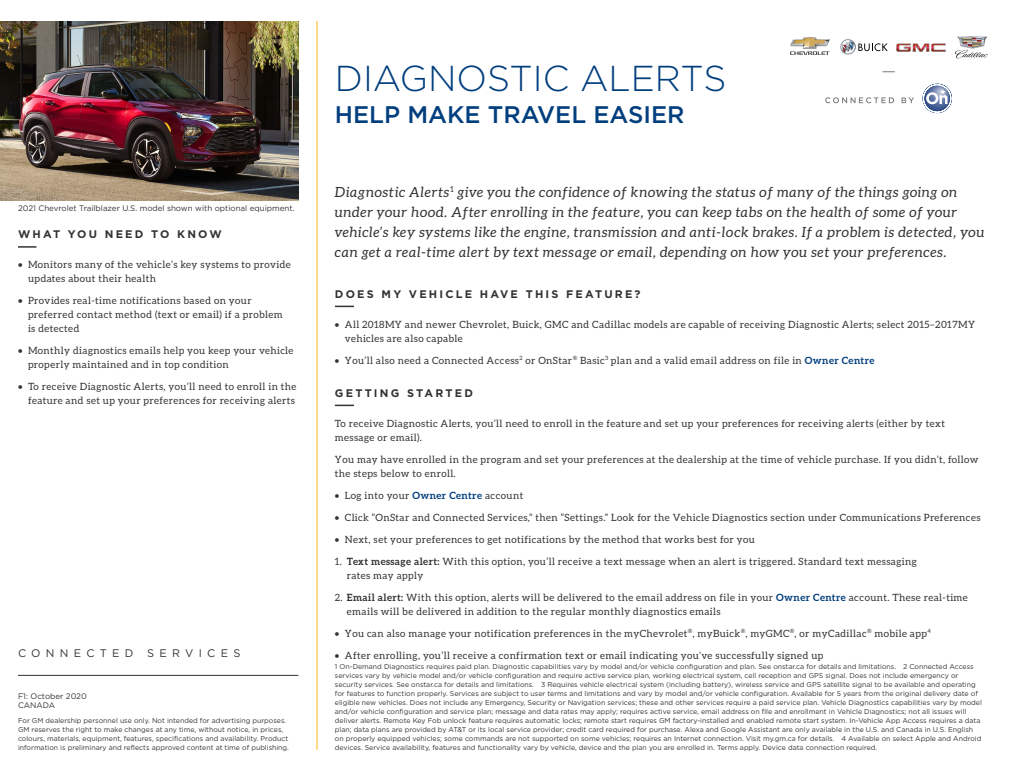
<style>
.page{position:relative;width:1024px;height:768px;background:#fff}
.page>*{position:absolute;margin:0;border:0;box-sizing:border-box;transform-origin:0 0}
.t1{font:300 36px "Gotham";color:#003e7e}
.t2{font:500 24px "Gotham";color:#003e7e}
.t3{font:italic 14px/20px "Aleo";letter-spacing:.04em;color:#333}
.t4{font:700 11px "Gotham";letter-spacing:.2em;color:#333}
.t5{font:11px "Gotham";letter-spacing:.48em;color:#333}
.t6{font:10px/14px "Aleo";letter-spacing:.04em;color:#333}
.t7{font:8px/9px "Gotham";color:#333}
.t8{font:7px/9px "Gotham";color:#333}
.s1{font-weight:700;color:#003e7e}
.s2{font-weight:700}
</style>
<div class="page">
<svg style="left:825px;top:97px;width:69px;height:6px"></svg>
<svg style="left:902px;top:97px;width:12px;height:6px"></svg>
<div style="left:923px;top:84px;width:29px;height:28px;background:#6981aa;border-radius:50%"></div>
<div style="left:923px;top:84px;width:28px;height:28px;background:#8aa6c3;border-radius:50%"></div>
<div style="left:925px;top:84px;width:26px;height:26px;background:#547ba6;border-radius:50%"></div>
<svg style="left:923px;top:84px;width:29px;height:29px"></svg>
<svg style="left:923px;top:85px;width:28px;height:27px"></svg>
<svg style="left:882px;top:72px;width:13px;height:1px"></svg>
<svg style="left:790px;top:51px;width:39px;height:4px"></svg>
<img style="left:790px;top:37px;width:39px;height:11px">
<svg style="left:858px;top:43px;width:30px;height:8px"></svg>
<img style="left:840px;top:39px;width:15px;height:16px">
<svg style="left:955px;top:50px;width:33px;height:8px"></svg>
<img style="left:957px;top:36px;width:31px;height:12px">
<img style="left:896px;top:43px;width:50px;height:9px">
<hr style="left:18px;top:675px;width:280px;height:1px;background:#333">
<svg style="left:335px;top:306px;width:19px;height:1px"></svg>
<svg style="left:335px;top:405px;width:19px;height:1px"></svg>
<svg style="left:18px;top:246px;width:18px;height:2px"></svg>
<img style="left:0;top:21px;width:299px;height:179px">
<hr style="left:316px;top:21px;width:1px;height:729px;background:#fcb515">
<p class="t7" style="left:18px;top:203px;width:278px">2021 Chevrolet Trailblazer U.S. model shown with optional equipment.</p>
<h3 class="t4" style="left:18px;top:227px;width:205px">WHAT YOU NEED TO KNOW</h3>
<h3 class="t6" style="left:28px;top:257px;width:264px;text-indent:-10px">• Monitors many of the vehicle’s key systems to provide updates about their health</h3>
<h3 class="t6" style="left:28px;top:293px;width:256px;text-indent:-10px">• Provides real-time notifications based on your preferred contact method (text or email) if a problem is detected</h3>
<h3 class="t6" style="left:28px;top:343px;width:267px;text-indent:-10px">• Monthly diagnostics emails help you keep your vehicle properly maintained and in top condition</h3>
<h3 class="t6" style="left:18px;top:379px;width:280px;text-align:right">• To receive Diagnostic Alerts, you’ll need to enroll in the feature and set up your preferences for receiving alerts</h3>
<h3 class="t5" style="left:18px;top:646px;width:117px">CONNECTED</h3>
<h3 class="t5" style="left:147px;top:646px;width:95px">SERVICES</h3>
<p class="t7" style="left:18px;top:691px;width:70px">F1: October 2020<br>CANADA</p>
<p class="t8" style="left:18px;top:716px;width:272px">For GM dealership personnel use only. Not intended for advertising purposes.<br>GM reserves the right to make changes at any time, without notice, in prices, colours, materials, equipment, features, specifications and availability. Product information is preliminary and reflects approved content at time of publishing.</p>
<h1 class="t1" style="left:335px;top:56px;width:393px">DIAGNOSTIC ALERTS</h1>
<h2 class="t2" style="left:335px;top:99px;width:351px">HELP MAKE TRAVEL EASIER</h2>
<p class="t3" style="left:335px;top:181px;width:651px">Diagnostic Alerts<sup>1</sup> give you the confidence of knowing the status of many of the things going on under your hood. After enrolling in the feature, you can keep tabs on the health of some of your vehicle’s key systems like the engine, transmission and anti-lock brakes. If a problem is detected, you can get a real-time alert by text message or email, depending on how you set your preferences.</p>
<h3 class="t4" style="left:335px;top:286px;width:307px">DOES MY VEHICLE HAVE THIS FEATURE?</h3>
<h3 class="t6" style="left:345px;top:317px;width:632px;text-indent:-10px">• All 2018MY and newer Chevrolet, Buick, GMC and Cadillac models are capable of receiving Diagnostic Alerts; select 2015–2017MY vehicles are also capable</h3>
<h3 class="t6" style="left:335px;top:353px;width:541px">• You’ll also need a Connected Access<sup>2</sup> or OnStar<sup>®</sup> Basic<sup>3</sup> plan and a valid email address on file in <span class="s1">Owner Centre</span></h3>
<h3 class="t4" style="left:335px;top:385px;width:140px">GETTING STARTED</h3>
<h3 class="t6" style="left:335px;top:416px;width:612px">To receive Diagnostic Alerts, you’ll need to enroll in the feature and set up your preferences for receiving alerts (either by text message or email).</h3>
<h3 class="t6" style="left:335px;top:452px;width:645px">You may have enrolled in the program and set your preferences at the dealership at the time of vehicle purchase. If you didn’t, follow the steps below to enroll.</h3>
<h3 class="t6" style="left:335px;top:488px;width:190px">• Log into your <span class="s1">Owner Centre</span> account</h3>
<h3 class="t6" style="left:335px;top:510px;width:647px">• Click “OnStar and Connected Services,” then “Settings.” Look for the Vehicle Diagnostics section under Communications Preferences</h3>
<h3 class="t6" style="left:335px;top:532px;width:421px">• Next, set your preferences to get notifications by the method that works best for you</h3>
<h3 class="t6" style="left:347px;top:554px;width:571px;text-indent:-12px">1. <span class="s2">Text message alert:</span> With this option, you’ll receive a text message when an alert is triggered. Standard text messaging rates may apply</h3>
<h3 class="t6" style="left:347px;top:590px;width:622px;text-indent:-12px">2. <span class="s2">Email alert:</span> With this option, alerts will be delivered to the email address on file in your <span class="s1">Owner Centre</span> account. These real-time emails will be delivered in addition to the regular monthly diagnostics emails</h3>
<h3 class="t6" style="left:335px;top:626px;width:597px">• You can also manage your notification preferences in the myChevrolet<sup>®</sup>, myBuick<sup>®</sup>, myGMC<sup>®</sup>, or myCadillac<sup>®</sup> mobile app<sup>4</sup></h3>
<h3 class="t6" style="left:335px;top:648px;width:490px">• After enrolling, you’ll receive a confirmation text or email indicating you’ve successfully signed up</h3>
<p class="t8" style="left:335px;top:662px;width:649px">1 On-Demand Diagnostics requires paid plan. Diagnostic capabilities vary by model and/or vehicle configuration and plan. See onstar.ca for details and limitations. 2 Connected Access services vary by vehicle model and/or vehicle configuration and require active service plan, working electrical system, cell reception and GPS signal. Does not include emergency or security services. See onstar.ca for details and limitations. 3 Requires vehicle electrical system (including battery), wireless service and GPS satellite signal to be available and operating for features to function properly. Services are subject to user terms and limitations and vary by model and/or vehicle configuration. Available for 5 years from the original delivery date of eligible new vehicles. Does not include any Emergency, Security or Navigation services; these and other services require a paid service plan. Vehicle Diagnostics capabilities vary by model and/or vehicle configuration and service plan; message and data rates may apply; requires active service, email address on file and enrollment in Vehicle Diagnostics; not all issues will deliver alerts. Remote Key Fob unlock feature requires automatic locks; remote start requires GM factory-installed and enabled remote start system. In-Vehicle App Access requires a data plan; data plans are provided by AT&amp;T or its local service provider; credit card required for purchase. Alexa and Google Assistant are only available in the U.S. and Canada in U.S. English on properly equipped vehicles; some commands are not supported on some vehicles; requires an Internet connection. Visit my.gm.ca for details. 4 Available on select Apple and Android devices. Service availability, features and functionality vary by vehicle, device and the plan you are enrolled in. Terms apply. Device data connection required.</p>
</div>
